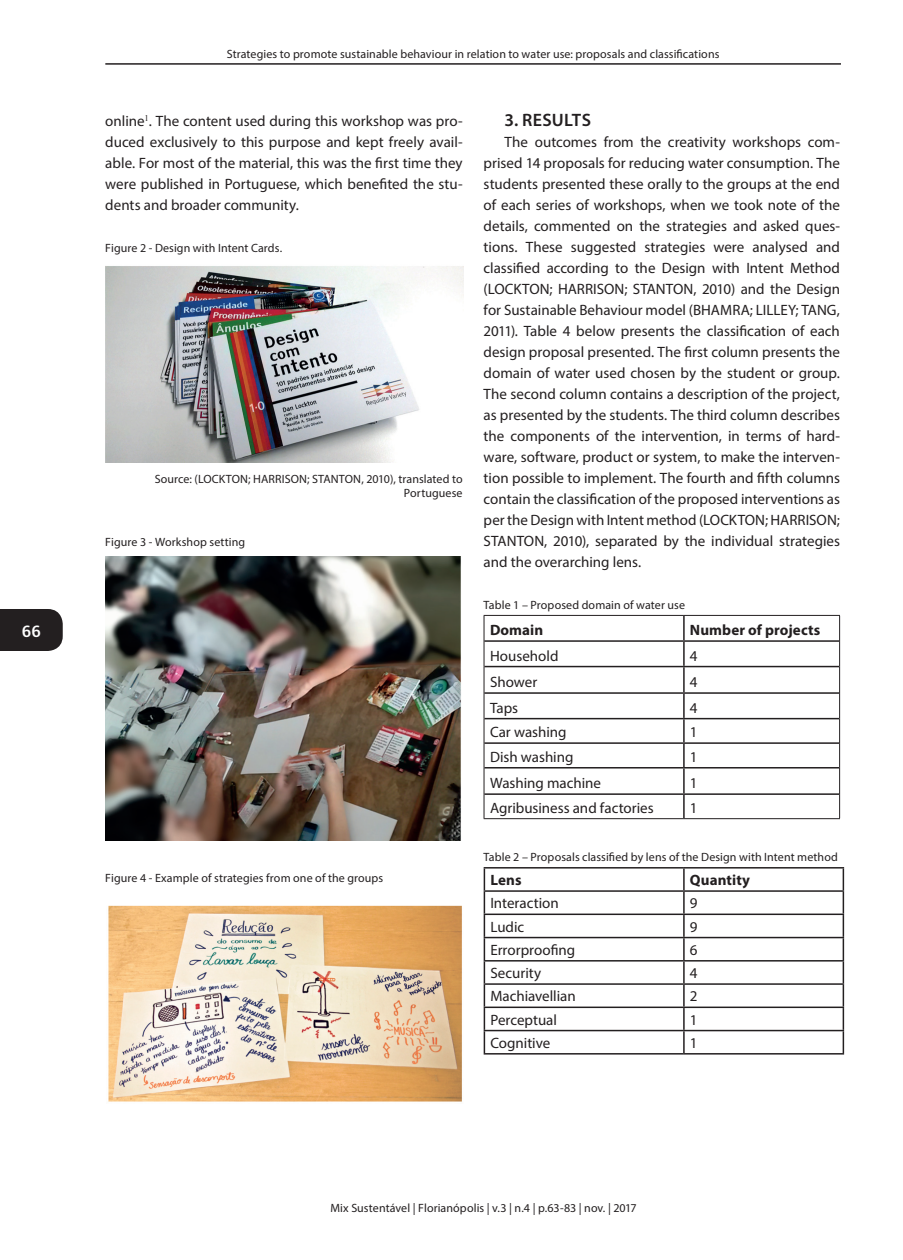
<style>
.page{position:relative;width:903px;height:1260px;background:#fff}
.page>*{position:absolute;margin:0;border:0;box-sizing:border-box;transform-origin:0 0}
.t1{font:600 18px "Myriad Pro";letter-spacing:.015em;color:#231f20}
.t2{font:18px "Amaranth";color:#fff}
.t3{font:15px/21px "Myriad Pro";color:#231f20;text-align:justify}
.t4{font:700 15px "Myriad Pro";letter-spacing:.005em;color:#231f20}
.t5{font:12px/14.4px "Myriad Pro";letter-spacing:.005em;color:#231f20;text-align:right}
</style>
<div class="page">
<div style="left:0;top:609px;width:63px;height:42px;background:#231f20"></div>
<hr style="left:105px;top:63px;width:736px;height:2px;background:#231f20">
<hr style="left:683px;top:616px;width:2px;height:24px;background:#231f20">
<hr style="left:484px;top:640px;width:200px;height:2px;background:#231f20">
<hr style="left:684px;top:640px;width:155px;height:2px;background:#231f20">
<hr style="left:683px;top:642px;width:2px;height:24px;background:#231f20">
<hr style="left:484px;top:666px;width:200px;height:1px;background:#231f20">
<hr style="left:684px;top:666px;width:155px;height:1px;background:#231f20">
<hr style="left:683px;top:667px;width:2px;height:25px;background:#231f20">
<hr style="left:484px;top:692px;width:200px;height:2px;background:#231f20">
<hr style="left:684px;top:692px;width:155px;height:2px;background:#231f20">
<hr style="left:683px;top:694px;width:2px;height:24px;background:#231f20">
<hr style="left:484px;top:718px;width:200px;height:1px;background:#231f20">
<hr style="left:684px;top:718px;width:155px;height:1px;background:#231f20">
<hr style="left:683px;top:719px;width:2px;height:23px;background:#231f20">
<hr style="left:484px;top:742px;width:200px;height:2px;background:#231f20">
<hr style="left:684px;top:742px;width:155px;height:2px;background:#231f20">
<hr style="left:683px;top:744px;width:2px;height:23px;background:#231f20">
<hr style="left:484px;top:767px;width:200px;height:1px;background:#231f20">
<hr style="left:684px;top:767px;width:155px;height:1px;background:#231f20">
<hr style="left:683px;top:768px;width:2px;height:25px;background:#231f20">
<hr style="left:484px;top:793px;width:200px;height:2px;background:#231f20">
<hr style="left:684px;top:793px;width:155px;height:2px;background:#231f20">
<hr style="left:683px;top:795px;width:2px;height:23px;background:#231f20">
<hr style="left:484px;top:615px;width:200px;height:1px;background:#231f20">
<hr style="left:684px;top:615px;width:156px;height:1px;background:#231f20">
<svg style="left:484px;top:616px;width:1px;height:202px"></svg>
<svg style="left:839px;top:616px;width:1px;height:202px"></svg>
<hr style="left:484px;top:818px;width:200px;height:1px;background:#231f20">
<hr style="left:684px;top:818px;width:156px;height:1px;background:#231f20">
<hr style="left:484px;top:867px;width:200px;height:1px;background:#231f20">
<hr style="left:684px;top:867px;width:160px;height:1px;background:#231f20">
<hr style="left:683px;top:868px;width:2px;height:22px;background:#231f20">
<hr style="left:484px;top:890px;width:200px;height:2px;background:#231f20">
<hr style="left:684px;top:890px;width:160px;height:2px;background:#231f20">
<hr style="left:683px;top:892px;width:2px;height:21px;background:#231f20">
<hr style="left:484px;top:913px;width:200px;height:2px;background:#231f20">
<hr style="left:684px;top:913px;width:160px;height:2px;background:#231f20">
<hr style="left:683px;top:915px;width:2px;height:22px;background:#231f20">
<hr style="left:484px;top:937px;width:200px;height:1px;background:#231f20">
<hr style="left:684px;top:937px;width:160px;height:1px;background:#231f20">
<hr style="left:683px;top:938px;width:2px;height:22px;background:#231f20">
<hr style="left:484px;top:960px;width:200px;height:1px;background:#231f20">
<hr style="left:684px;top:960px;width:160px;height:1px;background:#231f20">
<hr style="left:683px;top:961px;width:2px;height:22px;background:#231f20">
<hr style="left:484px;top:983px;width:200px;height:2px;background:#231f20">
<hr style="left:684px;top:983px;width:160px;height:2px;background:#231f20">
<hr style="left:683px;top:985px;width:2px;height:21px;background:#231f20">
<hr style="left:484px;top:1006px;width:200px;height:2px;background:#231f20">
<hr style="left:684px;top:1006px;width:160px;height:2px;background:#231f20">
<hr style="left:683px;top:1008px;width:2px;height:22px;background:#231f20">
<hr style="left:484px;top:1030px;width:200px;height:1px;background:#231f20">
<svg style="left:484px;top:868px;width:1px;height:185px"></svg>
<hr style="left:684px;top:1030px;width:160px;height:1px;background:#231f20">
<hr style="left:683px;top:1031px;width:2px;height:22px;background:#231f20">
<svg style="left:843px;top:868px;width:1px;height:185px"></svg>
<hr style="left:484px;top:1053px;width:200px;height:1px;background:#231f20">
<hr style="left:684px;top:1053px;width:160px;height:1px;background:#231f20">
<img style="left:106px;top:266px;width:357px;height:196px">
<img style="left:106px;top:556px;width:355px;height:284px">
<img style="left:108px;top:905px;width:354px;height:197px">
<p class="t2" style="left:22px;top:620px;width:20px">66</p>
<p class="t5" style="left:227px;top:46px;width:494px">Strategies to promote sustainable behaviour in relation to water use: proposals and classifications</p>
<p class="t3" style="left:105px;top:110px;width:359px">online<sup>1</sup>. The content used during this workshop was pro&shy;duced exclusively to this purpose and kept freely avail&shy;able. For most of the material, this was the first time they were published in Portuguese, which benefited the stu&shy;dents and broader community.</p>
<p class="t5" style="left:105px;top:241px;width:178px">Figure 2 - Design with Intent Cards.</p>
<p class="t5" style="left:155px;top:472px;width:309px">Source: (LOCKTON; HARRISON; STANTON, 2010), translated to<br>Portuguese</p>
<p class="t5" style="left:105px;top:535px;width:141px">Figure 3 - Workshop setting</p>
<p class="t5" style="left:105px;top:871px;width:279px">Figure 4 - Example of strategies from one of the groups</p>
<p class="t1" style="left:505px;top:108px;width:88px">3. RESULTS</p>
<p class="t3" style="left:484px;top:131px;width:358px;text-indent:21px">The outcomes from the creativity workshops com&shy;prised 14 proposals for reducing water consumption. The students presented these orally to the groups at the end of each series of workshops, when we took note of the details, commented on the strategies and asked ques&shy;tions. These suggested strategies were analysed and classified according to the Design with Intent Method (LOCKTON; HARRISON; STANTON, 2010) and the Design for Sustainable Behaviour model (BHAMRA; LILLEY; TANG, 2011). Table 4 below presents the classification of each design proposal presented. The first column presents the domain of water used chosen by the student or group.<br>The second column contains a description of the project, as presented by the students. The third column describes the components of the intervention, in terms of hard&shy;ware, software, product or system, to make the interven&shy;tion possible to implement. The fourth and fifth columns contain the classification of the proposed interventions as per the Design with Intent method (LOCKTON; HARRISON; STANTON, 2010), separated by the individual strategies and the overarching lens.</p>
<p class="t5" style="left:484px;top:598px;width:203px">Table 1 – Proposed domain of water use</p>
<p class="t4" style="left:490px;top:620px;width:55px">Domain</p>
<p class="t4" style="left:690px;top:620px;width:132px">Number of projects</p>
<p class="t3" style="left:490px;top:645px;width:70px">Household</p>
<p class="t3" style="left:690px;top:645px;width:9px">4</p>
<p class="t3" style="left:490px;top:671px;width:49px">Shower</p>
<p class="t3" style="left:690px;top:671px;width:9px">4</p>
<p class="t3" style="left:490px;top:697px;width:30px">Taps</p>
<p class="t3" style="left:690px;top:697px;width:9px">4</p>
<p class="t3" style="left:490px;top:721px;width:78px">Car washing</p>
<p class="t3" style="left:690px;top:721px;width:9px">1</p>
<p class="t3" style="left:490px;top:746px;width:85px">Dish washing</p>
<p class="t3" style="left:690px;top:746px;width:9px">1</p>
<p class="t3" style="left:490px;top:772px;width:113px">Washing machine</p>
<p class="t3" style="left:690px;top:772px;width:9px">1</p>
<p class="t3" style="left:490px;top:797px;width:165px">Agribusiness and factories</p>
<p class="t3" style="left:690px;top:797px;width:9px">1</p>
<p class="t5" style="left:484px;top:850px;width:356px">Table 2 – Proposals classified by lens of the Design with Intent method</p>
<p class="t4" style="left:490px;top:870px;width:33px">Lens</p>
<p class="t4" style="left:690px;top:870px;width:62px">Quantity</p>
<p class="t3" style="left:490px;top:892px;width:70px">Interaction</p>
<p class="t3" style="left:690px;top:892px;width:9px">9</p>
<p class="t3" style="left:490px;top:916px;width:35px">Ludic</p>
<p class="t3" style="left:690px;top:916px;width:9px">9</p>
<p class="t3" style="left:490px;top:939px;width:86px">Errorproofing</p>
<p class="t3" style="left:690px;top:939px;width:9px">6</p>
<p class="t3" style="left:490px;top:962px;width:52px">Security</p>
<p class="t3" style="left:690px;top:962px;width:9px">4</p>
<p class="t3" style="left:490px;top:985px;width:87px">Machiavellian</p>
<p class="t3" style="left:690px;top:985px;width:9px">2</p>
<p class="t3" style="left:490px;top:1009px;width:68px">Perceptual</p>
<p class="t3" style="left:690px;top:1009px;width:9px">1</p>
<p class="t3" style="left:490px;top:1032px;width:62px">Cognitive</p>
<p class="t3" style="left:690px;top:1032px;width:9px">1</p>
<p class="t5" style="left:330px;top:1200px;width:308px">Mix Sustentável | Florianópolis | v.3 | n.4 | p.63-83 | nov. | 2017</p>
</div>
